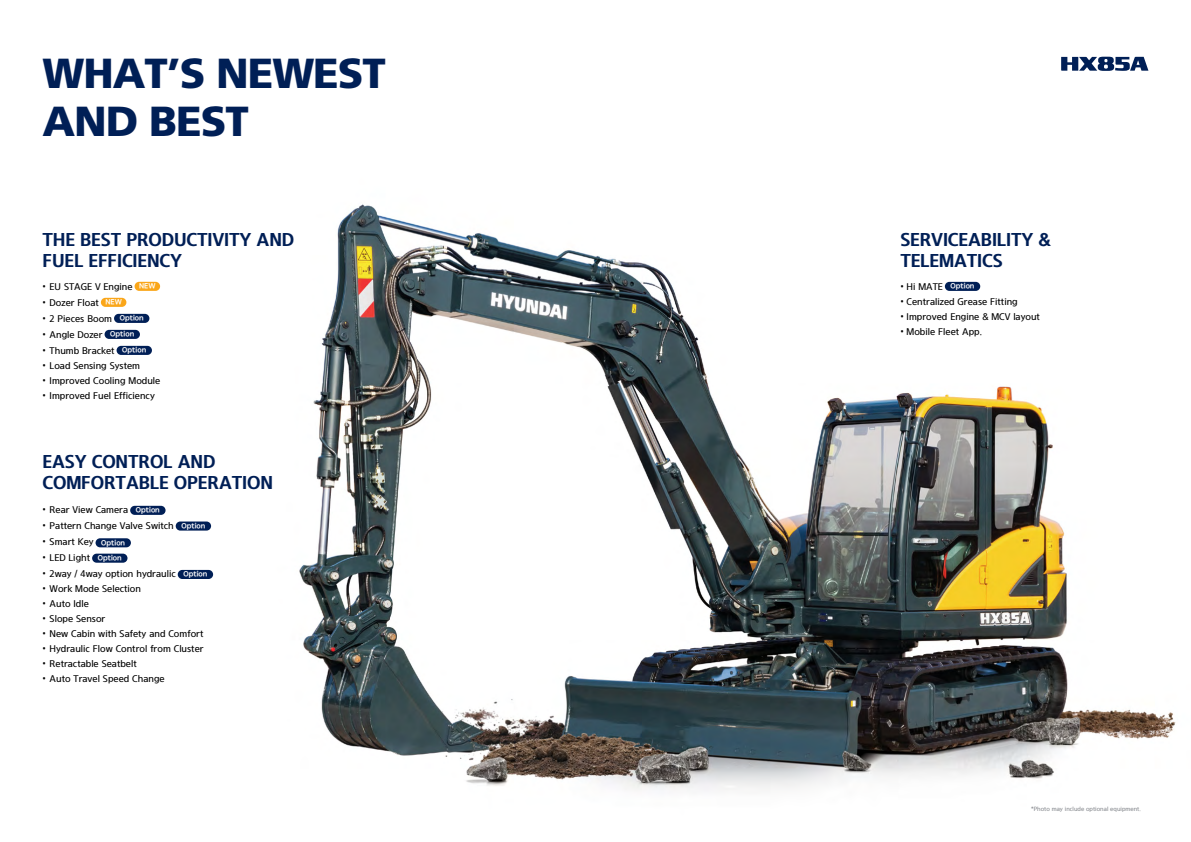
<style>
.page{position:relative;width:1191px;height:842px;background:#fff}
.page>*{position:absolute;margin:0;border:0;box-sizing:border-box;transform-origin:0 0}
.t1{font:900 42px/48px "Frutiger";letter-spacing:-.025em;color:#001f56}
.t2{font:18px/21.6px "HYUNDAI Bold";letter-spacing:-.01em;color:#001f56}
.t3{font:9.5px "HYUNDAI Medium";color:#000}
.t4{font:6px "HYUNDAI Medium";color:#878a8f}
.s1{font-family:"HD Hyundai OTF";font-weight:700;font-size:7.2px;color:#fff}
</style>
<div class="page">
<img style="left:130px;top:204px;width:1046px;height:587px">
<div style="left:945px;top:282px;width:35px;height:9px;background:#001f56;border-radius:5px"></div>
<div style="left:135px;top:282px;width:25px;height:9px;background:#faa619;border-radius:5px"></div>
<div style="left:101px;top:298px;width:25px;height:9px;background:#faa619;border-radius:5px"></div>
<div style="left:114px;top:314px;width:35px;height:9px;background:#001f56;border-radius:5px"></div>
<div style="left:105px;top:330px;width:35px;height:9px;background:#001f56;border-radius:5px"></div>
<div style="left:117px;top:346px;width:35px;height:9px;background:#001f56;border-radius:5px"></div>
<div style="left:130px;top:506px;width:36px;height:9px;background:#001f56;border-radius:5px"></div>
<div style="left:176px;top:521px;width:35px;height:10px;background:#001f56;border-radius:5px"></div>
<div style="left:96px;top:538px;width:35px;height:9px;background:#001f56;border-radius:5px"></div>
<div style="left:92px;top:554px;width:35px;height:9px;background:#001f56;border-radius:5px"></div>
<div style="left:178px;top:570px;width:35px;height:9px;background:#001f56;border-radius:5px"></div>
<svg style="left:1061px;top:57px;width:87px;height:14px"></svg>
<h1 class="t1" style="left:43px;top:49px;width:345px">WHAT’S NEWEST<br>AND BEST</h1>
<h2 class="t2" style="left:43px;top:228px;width:253px">THE BEST PRODUCTIVITY AND<br>FUEL EFFICIENCY</h2>
<p class="t3" style="left:43px;top:281px;width:114px">• EU STAGE V Engine <sup>NEW</sup></p>
<p class="t3" style="left:43px;top:297px;width:81px">• Dozer Float <sup>NEW</sup></p>
<p class="t3" style="left:43px;top:313px;width:103px">• 2 Pieces Boom <sup>Option</sup></p>
<p class="t3" style="left:43px;top:329px;width:93px">• Angle Dozer <sup>Option</sup></p>
<p class="t3" style="left:43px;top:345px;width:105px">• Thumb Bracket <sup>Option</sup></p>
<p class="t3" style="left:43px;top:360px;width:99px">• Load Sensing System</p>
<p class="t3" style="left:43px;top:375px;width:119px">• Improved Cooling Module</p>
<p class="t3" style="left:43px;top:390px;width:114px">• Improved Fuel Efficiency</p>
<h2 class="t2" style="left:43px;top:450px;width:232px">EASY CONTROL AND<br>COMFORTABLE OPERATION</h2>
<p class="t3" style="left:43px;top:504px;width:119px">• Rear View Camera <span class="s1">Option</span></p>
<p class="t3" style="left:43px;top:520px;width:164px">• Pattern Change Valve Switch <span class="s1">Option</span></p>
<p class="t3" style="left:43px;top:536px;width:84px">• Smart Key <span class="s1">Option</span></p>
<p class="t3" style="left:43px;top:552px;width:81px">• LED Light <span class="s1">Option</span></p>
<p class="t3" style="left:43px;top:568px;width:166px">• 2way / 4way option hydraulic <span class="s1">Option</span></p>
<p class="t3" style="left:43px;top:583px;width:100px">• Work Mode Selection</p>
<p class="t3" style="left:43px;top:598px;width:48px">• Auto Idle</p>
<p class="t3" style="left:43px;top:613px;width:64px">• Slope Sensor</p>
<p class="t3" style="left:43px;top:628px;width:162px">• New Cabin with Safety and Comfort</p>
<p class="t3" style="left:43px;top:643px;width:163px">• Hydraulic Flow Control from Cluster</p>
<p class="t3" style="left:43px;top:658px;width:96px">• Retractable Seatbelt</p>
<p class="t3" style="left:43px;top:673px;width:124px">• Auto Travel Speed Change</p>
<h2 class="t2" style="left:900px;top:228px;width:152px">SERVICEABILITY &amp;<br>TELEMATICS</h2>
<p class="t3" style="left:900px;top:281px;width:76px">• Hi MATE <sup>Option</sup></p>
<p class="t3" style="left:900px;top:296px;width:119px">• Centralized Grease Fitting</p>
<p class="t3" style="left:900px;top:311px;width:141px">• Improved Engine &amp; MCV layout</p>
<p class="t3" style="left:900px;top:326px;width:83px">• Mobile Fleet App.</p>
<p class="t4" style="left:1031px;top:805px;width:111px">*Photo may include optional equipment.</p>
</div>
